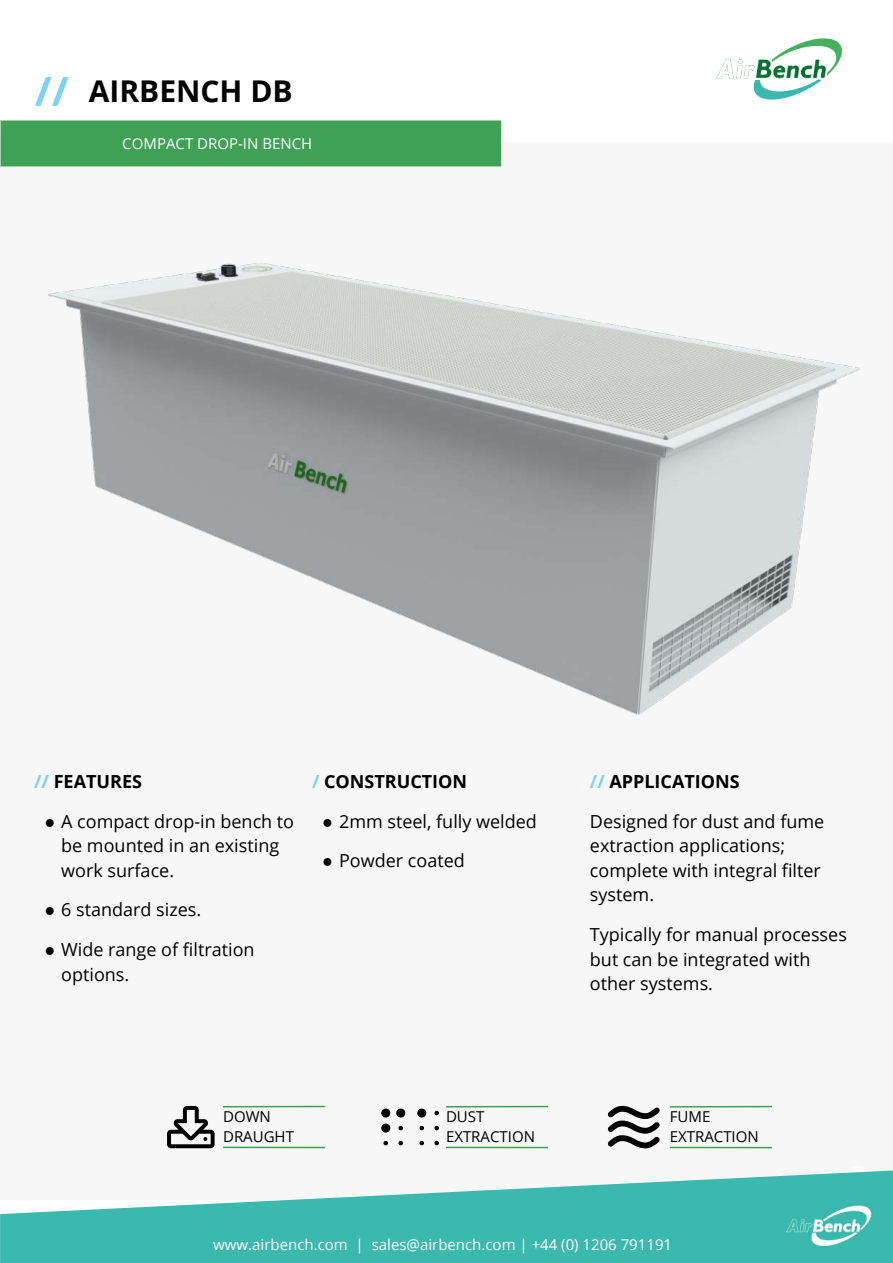
<style>
.page{position:relative;width:893px;height:1263px;background:#fff}
.page>*{position:absolute;margin:0;border:0;box-sizing:border-box;transform-origin:0 0}
.t1{font:700 30px "Open Sans";color:#000}
.t2{font:18px/24.6px "Open Sans";color:#000}
.t3{font:700 18px "Open Sans";color:#000}
.t4{font:15px "Open Sans";color:#fff}
.t5{font:15px/20.4px "Open Sans";color:#000}
.s1{color:#7cd2f5}
.s2{font-family:"Times New Roman"}
.s3{font-weight:700;color:#7cd2f5}
.s4{font-weight:700}
</style>
<div class="page">
<img style="left:716px;top:38px;width:127px;height:62px">
<img style="left:0;top:120px;width:501px;height:47px">
<img style="left:35px;top:77px;width:34px;height:29px">
<img style="left:0;top:1170px;width:893px;height:93px">
<div style="left:1px;top:121px;width:499px;height:45px;background:#3fa156"></div>
<svg style="left:381px;top:1108px;width:58px;height:37px"></svg>
<hr style="left:446px;top:1106px;width:102px;height:1px;background:#3fa156">
<hr style="left:446px;top:1147px;width:102px;height:1px;background:#3fa156">
<hr style="left:670px;top:1106px;width:102px;height:1px;background:#3fa156">
<hr style="left:670px;top:1147px;width:102px;height:1px;background:#3fa156">
<svg style="left:608px;top:1105px;width:52px;height:43px"></svg>
<hr style="left:223px;top:1106px;width:102px;height:1px;background:#3fa156">
<hr style="left:223px;top:1147px;width:102px;height:1px;background:#3fa156">
<svg style="left:167px;top:1106px;width:48px;height:42px"></svg>
<img style="left:48px;top:262px;width:812px;height:453px">
<h1 class="t1" style="left:89px;top:69px;width:206px">AIRBENCH DB</h1>
<p class="t4" style="left:122px;top:134px;width:191px">COMPACT DROP-IN BENCH</p>
<p class="t3" style="left:34px;top:769px;width:109px"><span class="s1">//</span> FEATURES</p>
<p class="t2" style="left:61px;top:808px;width:234px;text-indent:-17px"><span class="s2">●</span> A compact drop-in bench to be mounted in an existing work surface.</p>
<p class="t2" style="left:44px;top:897px;width:158px"><span class="s2">●</span> 6 standard sizes.</p>
<p class="t2" style="left:61px;top:937px;width:195px;text-indent:-17px"><span class="s2">●</span> Wide range of filtration options.</p>
<p class="t3" style="left:312px;top:769px;width:157px"><span class="s1">/</span> CONSTRUCTION</p>
<p class="t2" style="left:322px;top:808px;width:216px"><span class="s2">●</span> 2mm steel, fully welded</p>
<p class="t2" style="left:322px;top:848px;width:144px"><span class="s2">●</span> Powder coated</p>
<p class="t2" style="left:590px;top:761px;width:236px;line-height:39.6px"><span class="s3">//</span> <span class="s4">APPLICATIONS<br></span>Designed for dust and fume</p>
<p class="t2" style="left:590px;top:833px;width:233px">extraction applications; complete with integral filter system.</p>
<p class="t2" style="left:590px;top:922px;width:258px">Typically for manual processes but can be integrated with other systems.</p>
<p class="t5" style="left:223px;top:1106px;width:72px">DOWN<br>DRAUGHT</p>
<p class="t5" style="left:446px;top:1106px;width:90px">DUST<br>EXTRACTION</p>
<p class="t5" style="left:670px;top:1106px;width:90px">FUME<br>EXTRACTION</p>
<p class="t4" style="left:213px;top:1234px;width:460px">www.airbench.com | sales@airbench.com | +44 (0) 1206 791191</p>
</div>
